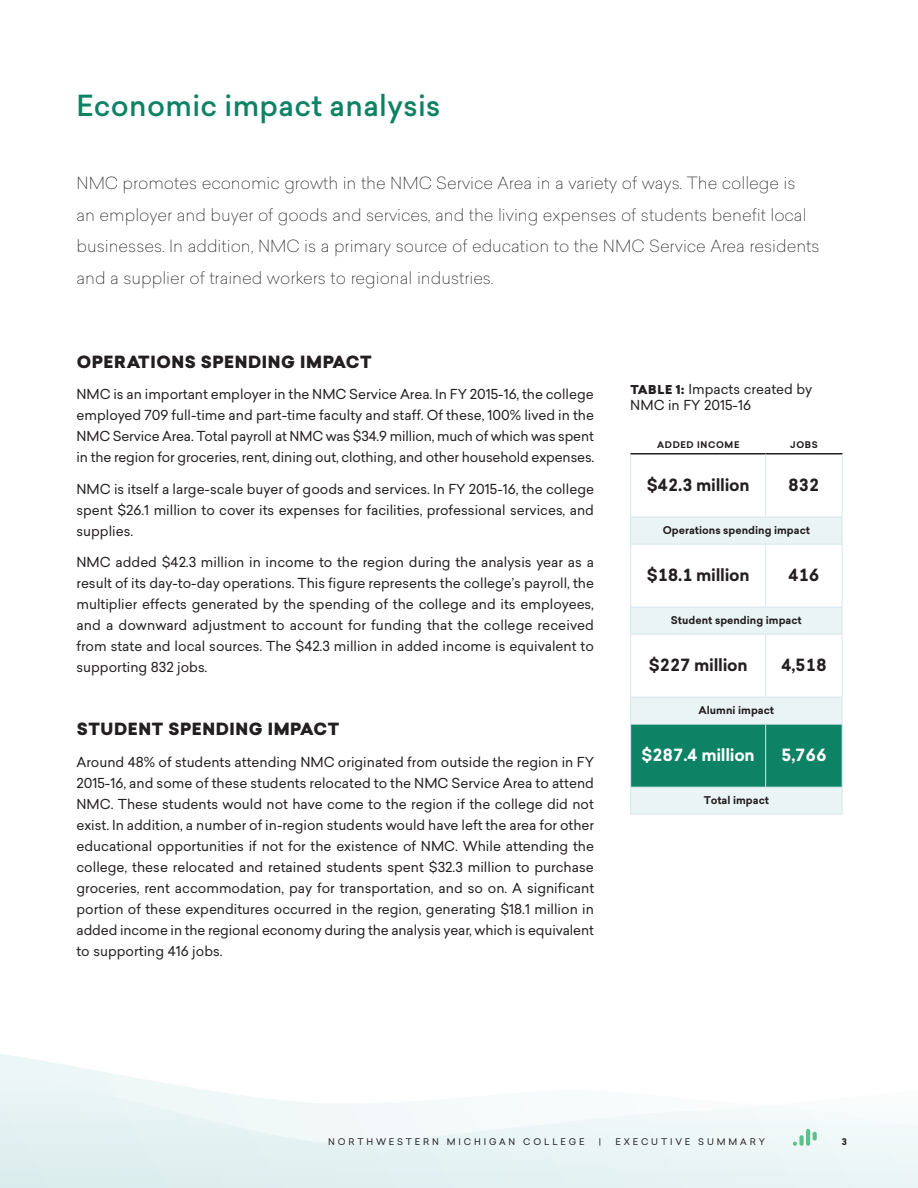
<style>
.page{position:relative;width:918px;height:1188px;background:#fff}
.page>*{position:absolute;margin:0;border:0;box-sizing:border-box;transform-origin:0 0}
.Heading_1{font:500 28.5px "Sailec";letter-spacing:.01em;color:#0e8265}
.Big_Paragraph{font:100 16.5px/31.5px "Sailec";color:#231f20}
.Table_Left{font:700 16.5px "Sailec";letter-spacing:-.02em;color:#231f20}
.Heading_2_after_1{font:900 16.5px "Sailec";letter-spacing:.035em;color:#231f20}
.Heading_2{font:900 16.5px "Sailec";letter-spacing:.035em;color:#231f20}
.Table_Left-2{font:700 16.5px "Sailec";letter-spacing:-.02em;color:#fff}
.Table_Right{font:700 16.5px "Sailec";letter-spacing:-.02em;color:#231f20}
.Table_Right-2{font:700 16.5px "Sailec";color:#fff}
.Normal_Indented{font:13.5px/21px "Sailec";color:#231f20;text-align:justify}
.Figure_Title{font:13.5px/15.8px "Sailec";color:#231f20}
.Table_Left-3{font:700 10.5px "Sailec";color:#231f20}
.t1{font:9px "Sailec";letter-spacing:.32em;color:#231f20}
.Table_Category{font:700 9px "Sailec";letter-spacing:.07em;color:#231f20}
.s1{font-weight:900;font-size:12px}
</style>
<div class="page">
<svg style="left:631px;top:518px;width:211px;height:179px"></svg>
<hr style="left:630px;top:453px;width:136px;height:2px;background:#231f20">
<hr style="left:766px;top:453px;width:77px;height:2px;background:#231f20">
<hr style="left:630px;top:455px;width:1px;height:62px;background:#d7e7ee">
<hr style="left:765px;top:455px;width:1px;height:62px;background:#d7e7ee">
<hr style="left:842px;top:455px;width:1px;height:62px;background:#d7e7ee">
<hr style="left:630px;top:517px;width:136px;height:1px;background:#d7e7ee">
<svg style="left:630px;top:518px;width:1px;height:26px"></svg>
<hr style="left:766px;top:517px;width:77px;height:1px;background:#d7e7ee">
<svg style="left:842px;top:518px;width:1px;height:26px"></svg>
<hr style="left:630px;top:544px;width:136px;height:1px;background:#d7e7ee">
<hr style="left:630px;top:545px;width:1px;height:62px;background:#d7e7ee">
<hr style="left:766px;top:544px;width:77px;height:1px;background:#d7e7ee">
<hr style="left:765px;top:545px;width:1px;height:62px;background:#d7e7ee">
<hr style="left:842px;top:545px;width:1px;height:62px;background:#d7e7ee">
<hr style="left:630px;top:607px;width:136px;height:1px;background:#d7e7ee">
<svg style="left:630px;top:608px;width:1px;height:26px"></svg>
<hr style="left:766px;top:607px;width:77px;height:1px;background:#d7e7ee">
<svg style="left:842px;top:608px;width:1px;height:26px"></svg>
<hr style="left:630px;top:634px;width:136px;height:1px;background:#d7e7ee">
<hr style="left:630px;top:635px;width:1px;height:62px;background:#d7e7ee">
<hr style="left:766px;top:634px;width:77px;height:1px;background:#d7e7ee">
<hr style="left:765px;top:635px;width:1px;height:62px;background:#d7e7ee">
<hr style="left:842px;top:635px;width:1px;height:62px;background:#d7e7ee">
<hr style="left:630px;top:697px;width:136px;height:1px;background:#d7e7ee">
<hr style="left:766px;top:697px;width:77px;height:1px;background:#d7e7ee">
<svg style="left:630px;top:698px;width:213px;height:116px;background:#77b8a9"></svg>
<hr style="left:630px;top:814px;width:136px;height:1px;background:#d7e7ee">
<hr style="left:766px;top:814px;width:77px;height:1px;background:#d7e7ee">
<svg style="left:0;top:1054px;width:101px;height:18px"></svg>
<svg style="left:0;top:1072px;width:918px;height:116px"></svg>
<div style="left:799px;top:1135px;width:5px;height:11px;background:#5dbf8b;border-radius:2px"></div>
<hr style="left:806px;top:1129px;width:4px;height:17px;background:#5dbf8b;border-radius:2px">
<svg style="left:793px;top:1142px;width:4px;height:4px"></svg>
<svg style="left:813px;top:1132px;width:4px;height:9px"></svg>
<p class="Heading_1" style="left:76px;top:85px;width:366px">Economic impact analysis</p>
<p class="Big_Paragraph" style="left:76px;top:167px;width:745px">NMC promotes economic growth in the NMC Service Area in a variety of ways. The college is<br>an employer and buyer of goods and services, and the living expenses of students benefit local businesses. In addition, NMC is a primary source of education to the NMC Service Area residents and a supplier of trained workers to regional industries.</p>
<p class="Heading_2_after_1" style="left:77px;top:350px;width:297px">OPERATIONS SPENDING IMPACT</p>
<p class="Normal_Indented" style="left:76px;top:383px;width:519px">NMC is an important employer in the NMC Service Area. In FY 2015-16, the college employed 709 full-time and part-time faculty and staff. Of these, 100% lived in the NMC Service Area. Total payroll at NMC was $34.9 million, much of which was spent in the region for groceries, rent, dining out, clothing, and other household expenses.</p>
<p class="Normal_Indented" style="left:76px;top:478px;width:519px">NMC is itself a large-scale buyer of goods and services. In FY 2015-16, the college spent $26.1 million to cover its expenses for facilities, professional services, and supplies.</p>
<p class="Normal_Indented" style="left:76px;top:551px;width:519px">NMC added $42.3 million in income to the region during the analysis year as a result of its day-to-day operations. This figure represents the college’s payroll, the multiplier effects generated by the spending of the college and its employees, and a downward adjustment to account for funding that the college received from state and local sources. The $42.3 million in added income is equivalent to supporting 832 jobs.</p>
<p class="Heading_2" style="left:77px;top:717px;width:264px">STUDENT SPENDING IMPACT</p>
<p class="Normal_Indented" style="left:76px;top:751px;width:519px">Around 48% of students attending NMC originated from outside the region in FY 2015-16, and some of these students relocated to the NMC Service Area to attend NMC. These students would not have come to the region if the college did not exist. In addition, a number of in-region students would have left the area for other educational opportunities if not for the existence of NMC. While attending the college, these relocated and retained students spent $32.3 million to purchase groceries, rent accommodation, pay for transportation, and so on. A significant portion of these expenditures occurred in the region, generating $18.1 million in added income in the regional economy during the analysis year, which is equivalent to supporting 416 jobs.</p>
<p class="Figure_Title" style="left:630px;top:381px;width:183px"><span class="s1">TABLE 1:</span> Impacts created by<br>NMC in FY 2015-16</p>
<p class="Table_Category" style="left:657px;top:438px;width:84px">ADDED INCOME</p>
<p class="Table_Category" style="left:790px;top:438px;width:29px">JOBS</p>
<p class="Table_Left" style="left:647px;top:473px;width:104px">$42.3 million</p>
<p class="Table_Right" style="left:788px;top:473px;width:33px">832</p>
<p class="Table_Left-3" style="left:663px;top:523px;width:149px">Operations spending impact</p>
<p class="Table_Left" style="left:647px;top:563px;width:104px">$18.1 million</p>
<p class="Table_Right" style="left:788px;top:563px;width:33px">416</p>
<p class="Table_Left-3" style="left:671px;top:613px;width:132px">Student spending impact</p>
<p class="Table_Left" style="left:649px;top:653px;width:100px">$227 million</p>
<p class="Table_Right" style="left:781px;top:653px;width:47px">4,518</p>
<p class="Table_Left-3" style="left:699px;top:703px;width:77px">Alumni impact</p>
<p class="Table_Left-2" style="left:642px;top:743px;width:115px">$287.4 million</p>
<p class="Table_Right-2" style="left:781px;top:743px;width:47px">5,766</p>
<p class="Table_Left-3" style="left:704px;top:793px;width:67px">Total impact</p>
<p class="t1" style="left:328px;top:1135px;width:258px">NORTHWESTERN MICHIGAN COLLEGE</p>
<p class="t1" style="left:599px;top:1135px;width:4px">|</p>
<p class="t1" style="left:616px;top:1135px;width:151px">EXECUTIVE SUMMARY</p>
<p class="Table_Category" style="left:842px;top:1135px;width:7px">3</p>
</div>
